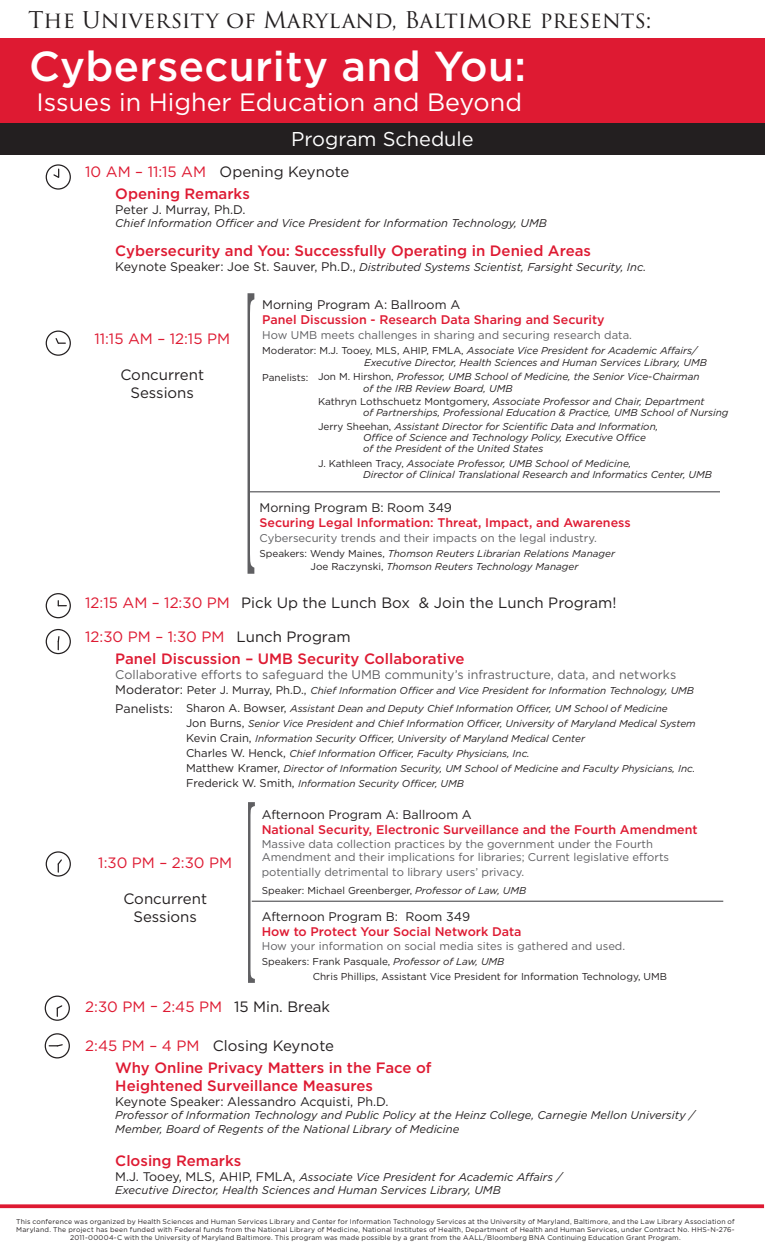
<style>
.page{position:relative;width:765px;height:1260px;background:#fff}
.page>*{position:absolute;margin:0;border:0;box-sizing:border-box;transform-origin:0 0}
.t1{font:500 41.88px "Gotham";letter-spacing:.01em;color:#fff}
.t2{font:25.12px "Gotham";color:#fff}
.t3{font:22.5px "Trajan Pro 3";color:#231f20}
.t4{font:20px "Gotham";color:#fff}
.t5{font:500 15px/18px "Gotham";color:#de1a32}
.t6{font:15px/18px "Gotham";color:#231f20;text-align:center}
.t7{font:15px "Gotham";color:#de1a32}
.t8{font:500 12.5px "Gotham";color:#de1a32}
.t9{font:12.5px "Gotham";color:#231f20}
.t10{font:12.5px "Gotham";color:#5f5f62}
.t11{font:italic 11.25px/13.5px "Gotham";color:#231f20}
.t12{font:11.25px/13.5px "Gotham";color:#5f5f62}
.t13{font:italic 10px/11.2px "Gotham";color:#231f20}
.t14{font:10px/14.5px "Gotham";color:#231f20}
.t15{font:6.88px/8.2px "Gotham";letter-spacing:.025em;color:#231f20;text-align:center}
.s1{color:#de1a32}
.s2{font-style:normal;font-size:12.5px}
.s3{font-style:normal}
.s4{color:#231f20}
.s5{font-style:normal;font-size:11.25px}
.s6{font-style:italic}
</style>
<div class="page">
<div style="left:0;top:38px;width:765px;height:96px;background:#de1a32"></div>
<svg style="left:0;top:1204px;width:764px;height:4px;background:#e12f45"></svg>
<div style="left:46px;top:164px;width:25px;height:26px;border:1px solid #231f20;border-radius:50%"></div>
<svg style="left:53px;top:169px;width:7px;height:9px"></svg>
<div style="left:46px;top:593px;width:25px;height:25px;border:1px solid #231f20;border-radius:50%"></div>
<svg style="left:58px;top:601px;width:8px;height:5px"></svg>
<div style="left:45px;top:1033px;width:25px;height:26px;border:1px solid #231f20;border-radius:50%"></div>
<svg style="left:49px;top:1044px;width:14px;height:3px"></svg>
<svg style="left:248px;top:293px;width:6px;height:281px"></svg>
<hr style="left:249px;top:491px;width:471px;height:1px;background:#5f5f62">
<div style="left:46px;top:331px;width:25px;height:25px;border:1px solid #231f20;border-radius:50%"></div>
<svg style="left:55px;top:338px;width:10px;height:6px"></svg>
<div style="left:46px;top:851px;width:25px;height:26px;border:1px solid #231f20;border-radius:50%"></div>
<svg style="left:57px;top:859px;width:5px;height:13px"></svg>
<svg style="left:248px;top:802px;width:7px;height:181px"></svg>
<hr style="left:252px;top:901px;width:471px;height:1px;background:#5f5f62">
<div style="left:0;top:123px;width:765px;height:32px;background:#231f20"></div>
<div style="left:45px;top:996px;width:25px;height:25px;border:1px solid #231f20;border-radius:50%"></div>
<svg style="left:56px;top:1005px;width:7px;height:11px"></svg>
<div style="left:46px;top:629px;width:25px;height:25px;border:1px solid #231f20;border-radius:50%"></div>
<svg style="left:57px;top:636px;width:3px;height:14px"></svg>
<p class="t3" style="left:28px;top:5px;width:625px">The University of Maryland, Baltimore presents:</p>
<p class="t1" style="left:29px;top:38px;width:499px">Cybersecurity and You:</p>
<p class="t2" style="left:37px;top:86px;width:487px">Issues in Higher Education and Beyond</p>
<p class="t4" style="left:291px;top:126px;width:184px">Program Schedule</p>
<p class="t6" style="left:85px;top:163px;width:266px"><span class="s1">10 AM – 11:15 AM</span> Opening Keynote</p>
<p class="t5" style="left:115px;top:184px;width:136px">Opening Remarks</p>
<p class="t9" style="left:115px;top:201px;width:132px">Peter J. Murray, Ph.D.</p>
<p class="t11" style="left:115px;top:216px;width:433px">Chief Information Officer and Vice President for Information Technology, UMB</p>
<p class="t5" style="left:115px;top:241px;width:477px">Cybersecurity and You: Successfully Operating in Denied Areas</p>
<p class="t11" style="left:115px;top:260px;width:532px"><span class="s2">Keynote Speaker: Joe St. Sauver, Ph.D.,</span> Distributed Systems Scientist, Farsight Security, Inc.</p>
<p class="t9" style="left:262px;top:297px;width:199px">Morning Program A: Ballroom A</p>
<p class="t8" style="left:262px;top:312px;width:344px">Panel Discussion - Research Data Sharing and Security</p>
<p class="t12" style="left:262px;top:328px;width:371px">How UMB meets challenges in sharing and securing research data.</p>
<p class="t13" style="left:262px;top:344px;width:437px"><span class="s3">Moderator: M.J. Tooey, MLS, AHIP, FMLA,</span> Associate Vice President for Academic Affairs/</p>
<p class="t13" style="left:364px;top:356px;width:344px">Executive Director, Health Sciences and Human Services Library, UMB</p>
<p class="t14" style="left:262px;top:370px;width:48px">Panelists:</p>
<p class="t7" style="left:94px;top:329px;width:137px">11:15 AM – 12:15 PM</p>
<p class="t6" style="left:120px;top:366px;width:85px">Concurrent<br>Sessions</p>
<p class="t13" style="left:363px;top:370px;width:338px;line-height:12px;text-indent:-45px"><span class="s3">Jon M. Hirshon,</span> Professor, UMB School of Medicine, the Senior Vice-Chairman of the IRB Review Board, UMB</p>
<p class="t13" style="left:363px;top:395px;width:367px;text-indent:-45px"><span class="s3">Kathryn Lothschuetz Montgomery,</span> Associate Professor and Chair, Department<br>of Partnerships, Professional Education &amp; Practice, UMB School of Nursing</p>
<p class="t13" style="left:363px;top:420px;width:297px;text-indent:-45px"><span class="s3">Jerry Sheehan,</span> Assistant Director for Scientific Data and Information,<br>Office of Science and Technology Policy, Executive Office of the President of the United States</p>
<p class="t13" style="left:363px;top:458px;width:351px;text-indent:-45px"><span class="s3">J. Kathleen Tracy,</span> Associate Professor, UMB School of Medicine,<br>Director of Clinical Translational Research and Informatics Center, UMB</p>
<p class="t9" style="left:260px;top:500px;width:194px">Morning Program B: Room 349</p>
<p class="t8" style="left:260px;top:515px;width:373px">Securing Legal Information: Threat, Impact, and Awareness</p>
<p class="t12" style="left:260px;top:532px;width:339px">Cybersecurity trends and their impacts on the legal industry.</p>
<p class="t13" style="left:311px;top:547px;width:306px;line-height:12.5px;text-indent:-51px"><span class="s3">Speakers: Wendy Maines,</span> Thomson Reuters Librarian Relations Manager<br><span class="s3">Joe Raczynski,</span> Thomson Reuters Technology Manager</p>
<p class="t6" style="left:85px;top:593px;width:533px"><span class="s1">12:15 AM – 12:30 PM</span> Pick Up the Lunch Box &amp; Join the Lunch Program!</p>
<p class="t7" style="left:85px;top:628px;width:267px">12:30 PM – 1:30 PM <span class="s4">Lunch Program</span></p>
<p class="t5" style="left:115px;top:650px;width:351px">Panel Discussion – UMB Security Collaborative</p>
<p class="t10" style="left:115px;top:667px;width:562px">Collaborative efforts to safeguard the UMB community’s infrastructure, data, and networks</p>
<p class="t13" style="left:115px;top:685px;width:580px"><span class="s2">Moderator:</span> <span class="s5">Peter J. Murray, Ph.D.,</span> Chief Information Officer and Vice President for Information Technology, UMB</p>
<p class="t9" style="left:115px;top:701px;width:59px">Panelists:</p>
<p class="t13" style="left:186px;top:703px;width:483px"><span class="s5">Sharon A. Bowser,</span> Assistant Dean and Deputy Chief Information Officer, UM School of Medicine</p>
<p class="t13" style="left:186px;top:718px;width:511px"><span class="s5">Jon Burns,</span> Senior Vice President and Chief Information Officer, University of Maryland Medical System</p>
<p class="t13" style="left:186px;top:733px;width:401px"><span class="s5">Kevin Crain,</span> Information Security Officer, University of Maryland Medical Center</p>
<p class="t13" style="left:186px;top:748px;width:345px"><span class="s5">Charles W. Henck,</span> Chief Information Officer, Faculty Physicians, Inc.</p>
<p class="t13" style="left:186px;top:763px;width:511px"><span class="s5">Matthew Kramer,</span> Director of Information Security, UM School of Medicine and Faculty Physicians, Inc.</p>
<p class="t13" style="left:186px;top:778px;width:280px"><span class="s5">Frederick W. Smith,</span> Information Security Officer, UMB</p>
<p class="t7" style="left:98px;top:853px;width:135px">1:30 PM – 2:30 PM</p>
<p class="t6" style="left:123px;top:890px;width:85px">Concurrent<br>Sessions</p>
<p class="t9" style="left:262px;top:807px;width:212px">Afternoon Program A: Ballroom A</p>
<p class="t8" style="left:262px;top:822px;width:437px">National Security, Electronic Surveillance and the Fourth Amendment</p>
<p class="t12" style="left:262px;top:837px;width:409px">Massive data collection practices by the government under the Fourth<br>Amendment and their implications for libraries; Current legislative efforts</p>
<p class="t12" style="left:262px;top:865px;width:264px">potentially detrimental to library users’ privacy.</p>
<p class="t14" style="left:262px;top:883px;width:266px">Speaker: Michael Greenberger, <span class="s6">Professor of Law, UMB</span></p>
<p class="t9" style="left:262px;top:909px;width:210px">Afternoon Program B: Room 349</p>
<p class="t8" style="left:262px;top:924px;width:261px">How to Protect Your Social Network Data</p>
<p class="t12" style="left:262px;top:939px;width:365px">How your information on social media sites is gathered and used.</p>
<p class="t14" style="left:313px;top:954px;width:356px;text-indent:-51px">Speakers: Frank Pasquale, <span class="s6">Professor of Law, UMB<br></span>Chris Phillips, Assistant Vice President for Information Technology, UMB</p>
<p class="t7" style="left:85px;top:997px;width:246px">2:30 PM – 2:45 PM <span class="s4">15 Min. Break</span></p>
<p class="t6" style="left:85px;top:1036px;width:250px"><span class="s1">2:45 PM – 4 PM</span> Closing Keynote</p>
<p class="t5" style="left:115px;top:1058px;width:318px">Why Online Privacy Matters in the Face of<br>Heightened Surveillance Measures</p>
<p class="t9" style="left:115px;top:1093px;width:275px">Keynote Speaker: Alessandro Acquisti, Ph.D.</p>
<p class="t11" style="left:115px;top:1108px;width:581px">Professor of Information Technology and Public Policy at the Heinz College, Carnegie Mellon University /<br>Member, Board of Regents of the National Library of Medicine</p>
<p class="t5" style="left:115px;top:1151px;width:128px">Closing Remarks</p>
<p class="t11" style="left:115px;top:1170px;width:448px"><span class="s2">M.J. Tooey, MLS, AHIP, FMLA,</span> Associate Vice President for Academic Affairs /</p>
<p class="t11" style="left:115px;top:1183px;width:387px">Executive Director, Health Sciences and Human Services Library, UMB</p>
<p class="t15" style="left:16px;top:1217px;width:720px">This conference was organized by Health Sciences and Human Services Library and Center for Information Technology Services at the University of Maryland, Baltimore, and the Law Library Association of<br>Maryland. The project has been funded with Federal funds from the National Library of Medicine, National Institutes of Health, Department of Health and Human Services, under Contract No. HHS-N-276-<br>2011-00004-C with the University of Maryland Baltimore. This program was made possible by a grant from the AALL/Bloomberg BNA Continuing Education Grant Program.</p>
</div>
